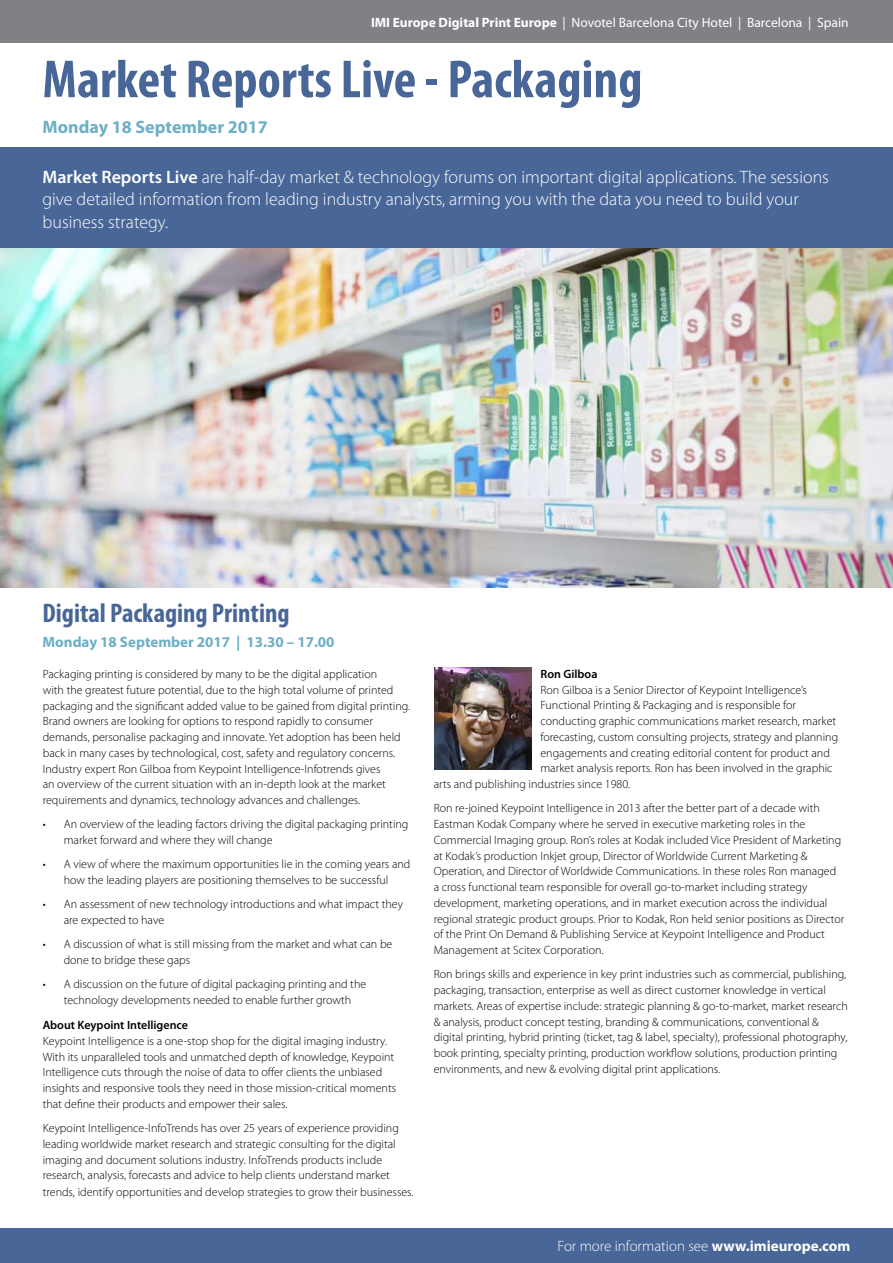
<style>
.page{position:relative;width:893px;height:1263px;background:#fff}
.page>*{position:absolute;margin:0;border:0;box-sizing:border-box;transform-origin:0 0}
.t1{font:700 condensed 54px "Myriad Pro";color:#486697}
.t2{font:700 condensed 27px "Myriad Pro";color:#486697}
.t3{font:300 18px/22.5px "Myriad Pro";color:#fff}
.t4{font:700 18px "Myriad Pro";color:#6dafc6}
.t5{font:300 15px "Myriad Pro";color:#fff}
.t6{font:700 15px "Myriad Pro";color:#6dafc6}
.t7{font:13.5px "Myriad Pro";color:#fff}
.t8{font:300 12px/15.8px "Myriad Pro";color:#000}
.t9{font:600 12px "Myriad Pro";color:#000}
.s1{font-weight:700}
.s2{font-weight:600}
</style>
<div class="page">
<div style="left:0;top:0;width:893px;height:43px;background:#808184"></div>
<div style="left:0;top:1229px;width:893px;height:34px;background:#486697"></div>
<div style="left:0;top:151px;width:893px;height:102px;background:#486697"></div>
<hr style="left:0;top:148px;width:893px;height:3px;background:#486697">
<img style="left:434px;top:668px;width:98px;height:102px">
<img style="left:0;top:249px;width:893px;height:339px">
<p class="t7" style="left:371px;top:14px;width:479px"><span class="s1">IMI Europe Digital Print Europe</span> | Novotel Barcelona City Hotel | Barcelona | Spain</p>
<h1 class="t1" style="left:43px;top:45px;width:601px">Market Reports Live - Packaging</h1>
<h3 class="t4" style="left:43px;top:115px;width:227px">Monday 18 September 2017</h3>
<h3 class="t3" style="left:43px;top:165px;width:788px"><span class="s2">Market Reports Live</span> are half-day market &amp; technology forums on important digital applications. The sessions give detailed information from leading industry analysts, arming you with the data you need to build your business strategy.</h3>
<h2 class="t2" style="left:43px;top:596px;width:248px">Digital Packaging Printing</h2>
<p class="t6" style="left:43px;top:632px;width:294px">Monday 18 September 2017 | 13.30 – 17.00</p>
<p class="t8" style="left:43px;top:666px;width:369px">Packaging printing is considered by many to be the digital application<br>with the greatest future potential, due to the high total volume of printed packaging and the significant added value to be gained from digital printing.<br>Brand owners are looking for options to respond rapidly to consumer demands, personalise packaging and innovate. Yet adoption has been held back in many cases by technological, cost, safety and regulatory concerns.<br>Industry expert Ron Gilboa from Keypoint Intelligence-Infotrends gives<br>an overview of the current situation with an in-depth look at the market requirements and dynamics, technology advances and challenges.</p>
<p class="t8" style="left:64px;top:816px;width:346px;text-indent:-21px">• An overview of the leading factors driving the digital packaging printing market forward and where they will change</p>
<p class="t8" style="left:43px;top:856px;width:369px;text-align:center">• A view of where the maximum opportunities lie in the coming years and how the leading players are positioning themselves to be successful</p>
<p class="t8" style="left:64px;top:896px;width:341px;text-indent:-21px">• An assessment of new technology introductions and what impact they are expected to have</p>
<p class="t8" style="left:64px;top:936px;width:330px;text-indent:-21px">• A discussion of what is still missing from the market and what can be done to bridge these gaps</p>
<p class="t8" style="left:43px;top:976px;width:325px;text-align:center">• A discussion on the future of digital packaging printing and the technology developments needed to enable further growth</p>
<p class="t9" style="left:43px;top:1017px;width:147px">About Keypoint Intelligence</p>
<p class="t8" style="left:43px;top:1033px;width:355px">Keypoint Intelligence is a one-stop shop for the digital imaging industry.<br>With its unparalleled tools and unmatched depth of knowledge, Keypoint Intelligence cuts through the noise of data to offer clients the unbiased insights and responsive tools they need in those mission-critical moments that define their products and empower their sales.</p>
<p class="t8" style="left:43px;top:1120px;width:372px">Keypoint Intelligence-InfoTrends has over 25 years of experience providing leading worldwide market research and strategic consulting for the digital imaging and document solutions industry. InfoTrends products include research, analysis, forecasts and advice to help clients understand market trends, identify opportunities and develop strategies to grow their businesses.</p>
<p class="t9" style="left:540px;top:666px;width:59px">Ron Gilboa</p>
<p class="t8" style="left:540px;top:682px;width:268px">Ron Gilboa is a Senior Director of Keypoint Intelligence’s</p>
<p class="t8" style="left:540px;top:697px;width:257px">Functional Printing &amp; Packaging and is responsible for</p>
<p class="t8" style="left:540px;top:713px;width:297px">conducting graphic communications market research, market</p>
<p class="t8" style="left:540px;top:729px;width:299px">forecasting, custom consulting projects, strategy and planning</p>
<p class="t8" style="left:540px;top:745px;width:291px">engagements and creating editorial content for product and</p>
<p class="t8" style="left:540px;top:760px;width:294px">market analysis reports. Ron has been involved in the graphic</p>
<p class="t8" style="left:434px;top:776px;width:198px">arts and publishing industries since 1980.</p>
<p class="t8" style="left:434px;top:800px;width:412px">Ron re-joined Keypoint Intelligence in 2013 after the better part of a decade with Eastman Kodak Company where he served in executive marketing roles in the Commercial Imaging group. Ron’s roles at Kodak included Vice President of Marketing at Kodak’s production Inkjet group, Director of Worldwide Current Marketing &amp; Operation, and Director of Worldwide Communications. In these roles Ron managed a cross functional team responsible for overall go-to-market including strategy development, marketing operations, and in market execution across the individual regional strategic product groups. Prior to Kodak, Ron held senior positions as Director of the Print On Demand &amp; Publishing Service at Keypoint Intelligence and Product Management at Scitex Corporation.</p>
<p class="t8" style="left:434px;top:966px;width:416px">Ron brings skills and experience in key print industries such as commercial, publishing, packaging, transaction, enterprise as well as direct customer knowledge in vertical markets. Areas of expertise include: strategic planning &amp; go-to-market, market research &amp; analysis, product concept testing, branding &amp; communications, conventional &amp; digital printing, hybrid printing (ticket, tag &amp; label, specialty), professional photography, book printing, specialty printing, production workflow solutions, production printing environments, and new &amp; evolving digital print applications.</p>
<p class="t5" style="left:558px;top:1237px;width:294px">For more information see <span class="s1">www.imieurope.com</span></p>
</div>
